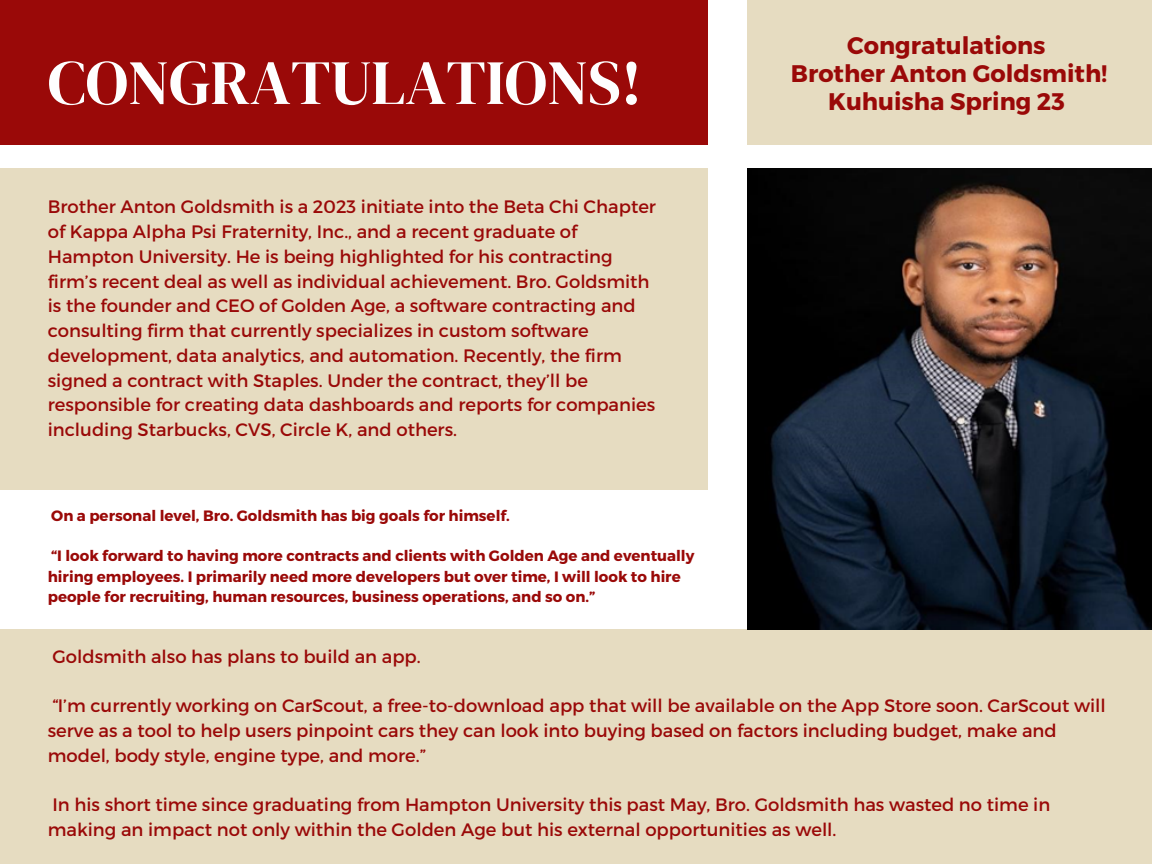
<style>
.page{position:relative;width:1152px;height:864px;background:#fff}
.page>*{position:absolute;margin:0;border:0;box-sizing:border-box;transform-origin:0 0}
.t1{font:63px "DM Serif Display";color:#fefefe}
.t2{font:700 24px "Montserrat";color:#9a0908}
.t3{font:18px/24.8px "Montserrat";color:#9a0908}
.t4{font:700 15px/20.2px "Montserrat";color:#9a0908}
</style>
<div class="page">
<div style="left:0;top:168px;width:708px;height:322px;background:#e6dcc1"></div>
<div style="left:0;top:630px;width:1152px;height:234px;background:#e6dcc1"></div>
<div style="left:747px;top:0;width:405px;height:145px;background:#e6dcc1"></div>
<div style="left:0;top:0;width:708px;height:145px;background:#9a0908"></div>
<img style="left:747px;top:168px;width:405px;height:461px">
<p class="t1" style="left:48px;top:39px;width:596px">CONGRATULATIONS!</p>
<p class="t3" style="left:48px;top:194px;width:610px">Brother Anton Goldsmith is a 2023 initiate into the Beta Chi Chapter of Kappa Alpha Psi Fraternity, Inc., and a recent graduate of Hampton University. He is being highlighted for his contracting firm’s recent deal as well as individual achievement. Bro. Goldsmith is the founder and CEO of Golden Age, a software contracting and consulting firm that currently specializes in custom software development, data analytics, and automation. Recently, the firm signed a contract with Staples. Under the contract, they’ll be responsible for creating data dashboards and reports for companies including Starbucks, CVS, Circle K, and others.</p>
<p class="t4" style="left:51px;top:505px;width:460px">On a personal level, Bro. Goldsmith has big goals for himself.</p>
<p class="t4" style="left:48px;top:545px;width:648px">“I look forward to having more contracts and clients with Golden Age and eventually hiring employees. I primarily need more developers but over time, I will look to hire people for recruiting, human resources, business operations, and so on.”</p>
<p class="t2" style="left:847px;top:30px;width:200px">Congratulations</p>
<p class="t2" style="left:791px;top:58px;width:318px">Brother Anton Goldsmith!</p>
<p class="t2" style="left:828px;top:86px;width:238px">Kuhuisha Spring 23</p>
<p class="t3" style="left:52px;top:643px;width:370px">Goldsmith also has plans to build an app.</p>
<p class="t3" style="left:48px;top:692px;width:1060px">“I’m currently working on CarScout, a free-to-download app that will be available on the App Store soon. CarScout will serve as a tool to help users pinpoint cars they can look into buying based on factors including budget, make and model, body style, engine type, and more.”</p>
<p class="t3" style="left:48px;top:791px;width:1004px">In his short time since graduating from Hampton University this past May, Bro. Goldsmith has wasted no time in making an impact not only within the Golden Age but his external opportunities as well.</p>
</div>
